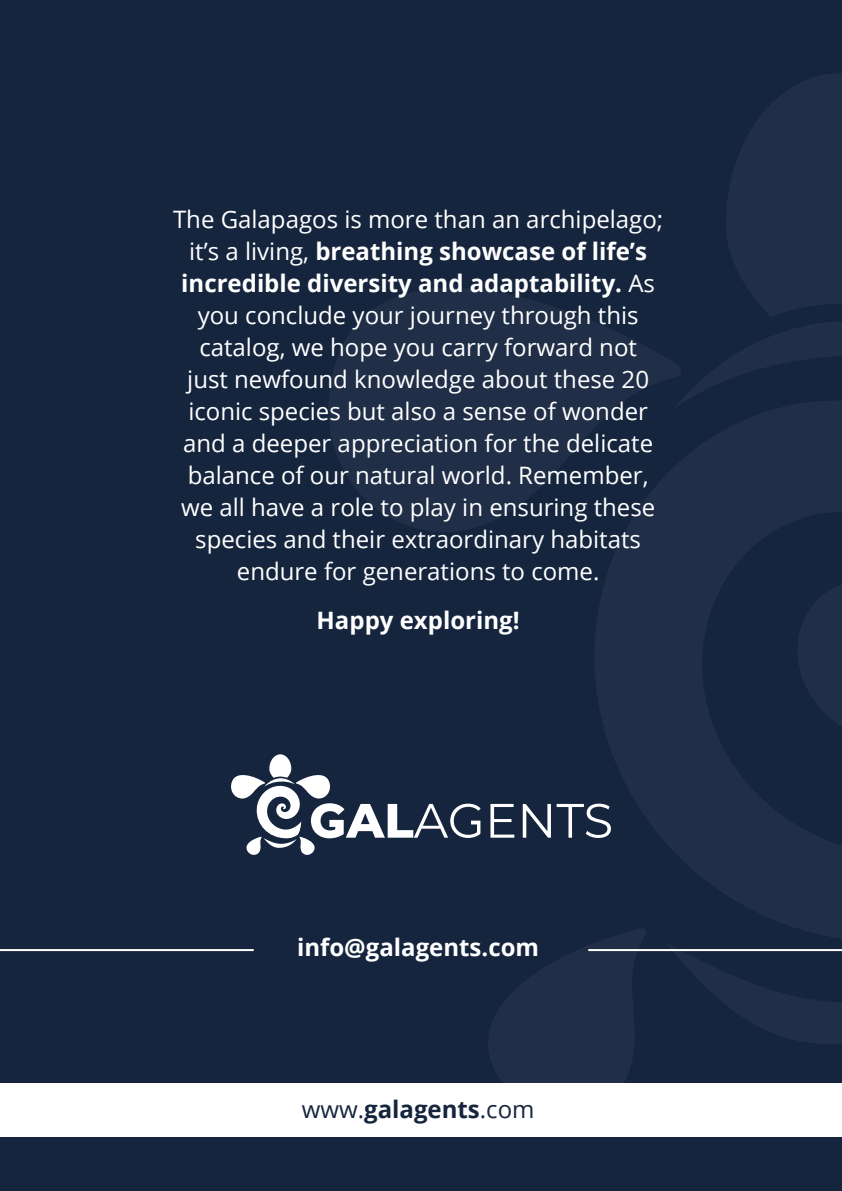
<style>
.page{position:relative;width:842px;height:1191px;background:#16253e}
.page>*{position:absolute;margin:0;border:0;box-sizing:border-box;transform-origin:0 0}
.t1{font:24px/32px "Open Sans";color:#fff;text-align:center}
.t2{font:700 24px "Open Sans";color:#fff}
.t3{font:700 24px "Open Sans";color:#16253e}
.s1{font-weight:700}
.s2{font-weight:400}
</style>
<div class="page">
<svg style="left:666px;top:951px;width:176px;height:1px"></svg>
<div style="left:0;top:1083px;width:842px;height:53px;background:#fff"></div>
<svg style="left:557px;top:803px;width:54px;height:35px"></svg>
<svg style="left:490px;top:804px;width:24px;height:33px"></svg>
<svg style="left:523px;top:804px;width:28px;height:33px"></svg>
<svg style="left:231px;top:754px;width:250px;height:101px"></svg>
<hr style="left:588px;top:949px;width:254px;height:2px;background:#fff">
<hr style="left:0;top:949px;width:254px;height:2px;background:#fff">
<p class="t1" style="left:173px;top:203px;width:492px">The Galapagos is more than an archipelago; it’s a living, <span class="s1">breathing showcase of life’s incredible diversity and adaptability.</span> As you conclude your journey through this catalog, we hope you carry forward not<br>just newfound knowledge about these 20 iconic species but also a sense of wonder and a deeper appreciation for the delicate balance of our natural world. Remember, we all have a role to play in ensuring these species and their extraordinary habitats endure for generations to come.</p>
<p class="t2" style="left:317px;top:603px;width:204px">Happy exploring!</p>
<p class="t2" style="left:297px;top:930px;width:244px">info@galagents.com</p>
<p class="t3" style="left:302px;top:1092px;width:234px"><span class="s2">www.</span>galagents<span class="s2">.com</span></p>
</div>
